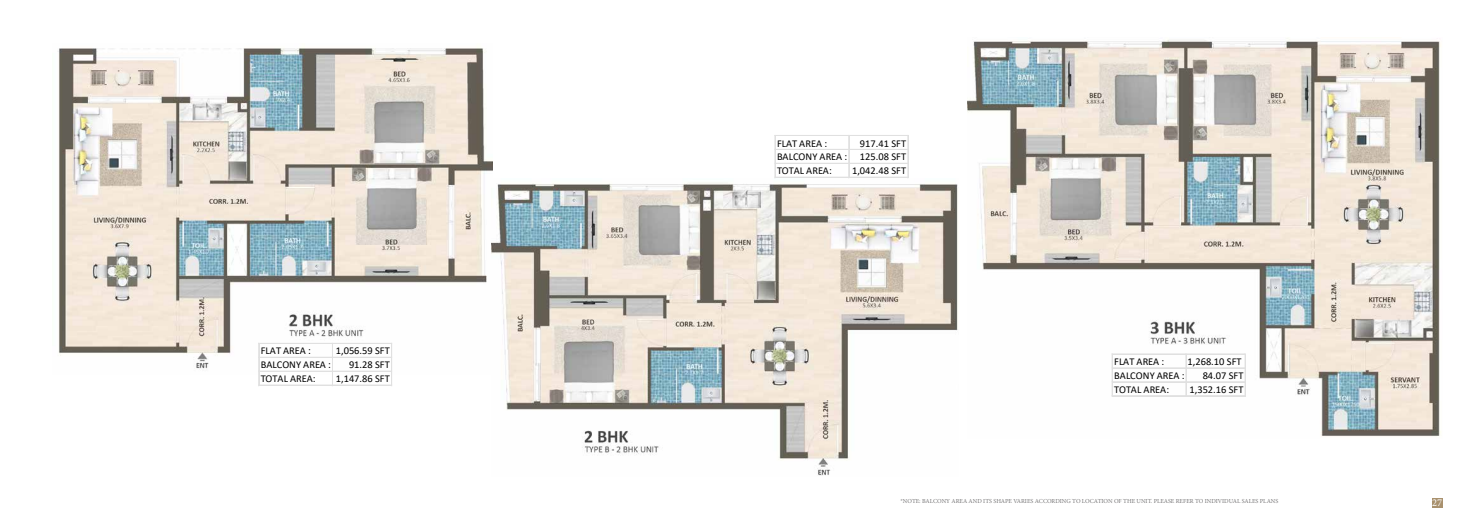
<style>
.page{position:relative;width:1474px;height:521px;background:#fff}
.page>*{position:absolute;margin:0;border:0;box-sizing:border-box;transform-origin:0 0}
.t1{font:10.5px "Minion Pro";color:#fff}
.t2{font:10.41px/13.9px "Calibri";color:#000;text-align:justify}
.t3{font:6.12px "Minion Pro";color:#767576}
</style>
<div class="page">
<img style="left:58px;top:48px;width:434px;height:323px">
<img style="left:491px;top:178px;width:467px;height:298px">
<img style="left:967px;top:38px;width:474px;height:398px">
<hr style="left:259px;top:343px;width:132px;height:1px;background:#e0e0e0">
<hr style="left:259px;top:357px;width:132px;height:1px;background:#e0e0e0">
<hr style="left:259px;top:371px;width:132px;height:1px;background:#e0e0e0">
<hr style="left:259px;top:385px;width:132px;height:1px;background:#e0e0e0">
<hr style="left:258px;top:343px;width:1px;height:43px;background:#e0e0e0">
<hr style="left:259px;top:343px;width:1px;height:43px;background:#e0e0e0">
<hr style="left:332px;top:343px;width:1px;height:43px;background:#e0e0e0">
<hr style="left:391px;top:343px;width:1px;height:43px;background:#e0e0e0">
<hr style="left:775px;top:135px;width:132px;height:1px;background:#e0e0e0">
<hr style="left:775px;top:149px;width:132px;height:1px;background:#e0e0e0">
<hr style="left:775px;top:163px;width:132px;height:1px;background:#e0e0e0">
<hr style="left:775px;top:177px;width:132px;height:1px;background:#e0e0e0">
<hr style="left:774px;top:135px;width:1px;height:43px;background:#e0e0e0">
<hr style="left:775px;top:135px;width:1px;height:43px;background:#e0e0e0">
<hr style="left:848px;top:135px;width:1px;height:43px;background:#e0e0e0">
<hr style="left:907px;top:135px;width:1px;height:43px;background:#e0e0e0">
<hr style="left:1112px;top:354px;width:133px;height:1px;background:#e0e0e0">
<hr style="left:1112px;top:368px;width:133px;height:1px;background:#e0e0e0">
<hr style="left:1112px;top:382px;width:133px;height:1px;background:#e0e0e0">
<hr style="left:1112px;top:395px;width:133px;height:1px;background:#e0e0e0">
<hr style="left:1112px;top:396px;width:133px;height:1px;background:#e0e0e0">
<hr style="left:1111px;top:354px;width:1px;height:42px;background:#e0e0e0">
<hr style="left:1112px;top:354px;width:1px;height:42px;background:#e0e0e0">
<hr style="left:1185px;top:354px;width:1px;height:42px;background:#e0e0e0">
<hr style="left:1244px;top:354px;width:1px;height:42px;background:#e0e0e0">
<hr style="left:1245px;top:354px;width:1px;height:42px;background:#e0e0e0">
<div style="left:1431px;top:498px;width:11px;height:10px;background:#a9916e"></div>
<p class="t2" style="left:261px;top:344px;width:52px">FLAT AREA :</p>
<p class="t2" style="left:336px;top:344px;width:56px">1,056.59 SFT</p>
<p class="t2" style="left:261px;top:358px;width:72px">BALCONY AREA :</p>
<p class="t2" style="left:349px;top:358px;width:42px">91.28 SFT</p>
<p class="t2" style="left:261px;top:372px;width:56px">TOTAL AREA:</p>
<p class="t2" style="left:336px;top:372px;width:56px">1,147.86 SFT</p>
<p class="t2" style="left:777px;top:136px;width:131px;text-indent:83px">917.41 SFT BALCONY AREA : 125.08 SFT TOTAL AREA:</p>
<p class="t2" style="left:777px;top:136px;width:52px">FLAT AREA :</p>
<p class="t2" style="left:852px;top:164px;width:56px">1,042.48 SFT</p>
<p class="t2" style="left:1114px;top:354px;width:52px">FLAT AREA :</p>
<p class="t2" style="left:1187px;top:354px;width:56px">1,268.10 SFT</p>
<p class="t2" style="left:1114px;top:368px;width:72px">BALCONY AREA :</p>
<p class="t2" style="left:1202px;top:368px;width:42px">84.07 SFT</p>
<p class="t2" style="left:1114px;top:382px;width:56px">TOTAL AREA:</p>
<p class="t2" style="left:1189px;top:382px;width:56px">1,352.16 SFT</p>
<p class="t3" style="left:900px;top:497px;width:379px">*NOTE: BALCONY AREA AND ITS SHAPE VARIES ACCORDING TO LOCATION OF THE UNIT. PLEASE REFER TO INDIVIDUAL SALES PLANS</p>
<p class="t1" style="left:1431px;top:495px;width:12px">27</p>
</div>
